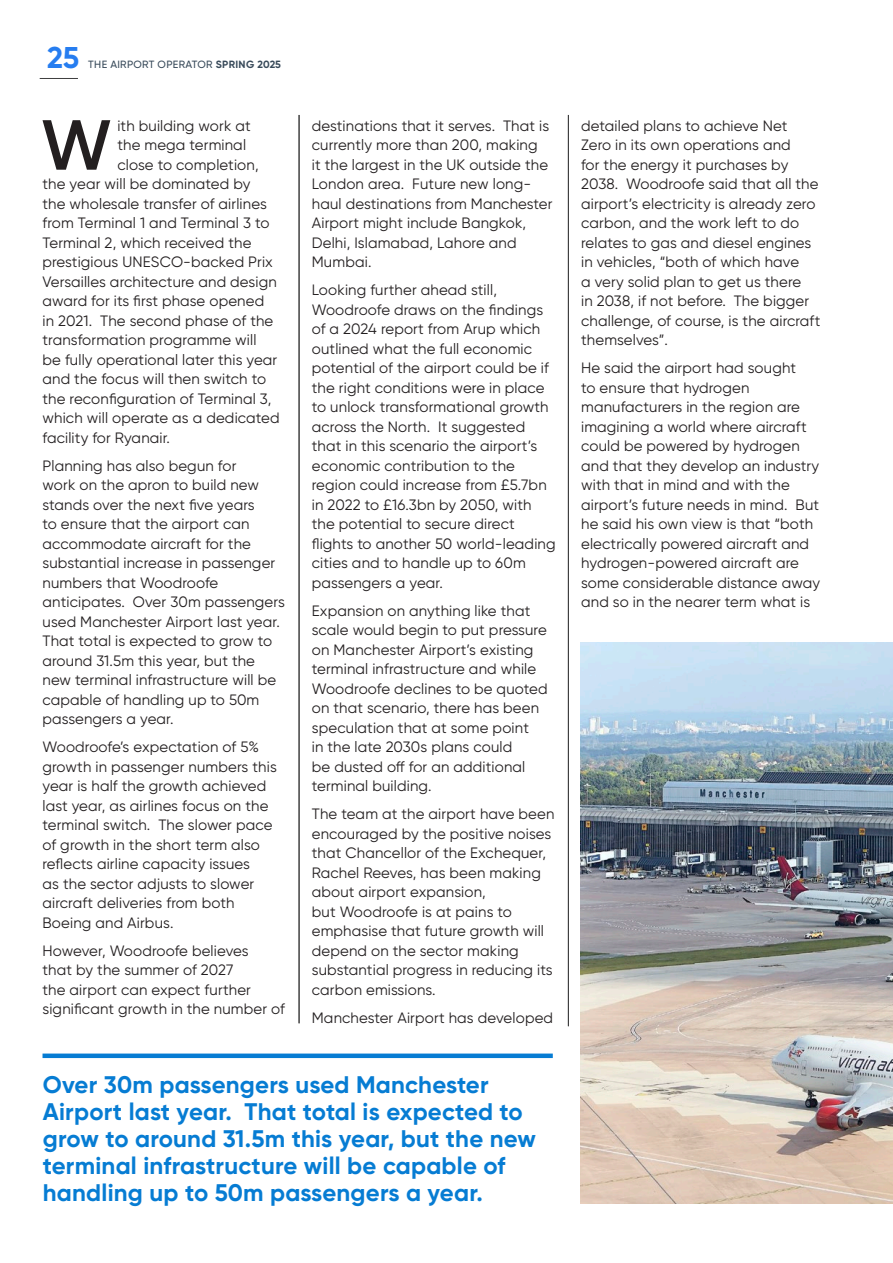
<style>
.page{position:relative;width:893px;height:1263px;background:#fff}
.page>*{position:absolute;margin:0;border:0;box-sizing:border-box;transform-origin:0 0}
.t1{font:600 70.65px "Gilroy";color:#231f20}
.t2{font:700 30px "Gilroy";color:#267df0}
.t3{font:700 24px/27px "Gilroy";letter-spacing:.01em;color:#067cd3}
.t4{font:15px/19.5px "Gilroy";letter-spacing:.01em;color:#231f20}
.t5{font:500 10.5px "Gilroy";letter-spacing:.03em;color:#384a5a}
.s1{font-weight:700}
</style>
<div class="page">
<hr style="left:40px;top:78px;width:38px;height:1px;background:#3e3e3f">
<hr style="left:299px;top:115px;width:1px;height:908px;background:#3e3e3f">
<hr style="left:568px;top:115px;width:1px;height:911px;background:#3e3e3f">
<img style="left:580px;top:642px;width:313px;height:561px">
<div style="left:43px;top:1053px;width:510px;height:5px;background:#067cd3"></div>
<h2 class="t2" style="left:47px;top:39px;width:33px">25</h2>
<p class="t5" style="left:88px;top:58px;width:194px">THE AIRPORT OPERATOR <span class="s1">SPRING 2025</span></p>
<p class="t1" style="left:41px;top:101px;width:72px">W</p>
<p class="t4" style="left:117px;top:116px;width:135px">ith building work at</p>
<p class="t4" style="left:117px;top:135px;width:130px">the mega terminal</p>
<p class="t4" style="left:117px;top:155px;width:143px">close to completion,</p>
<p class="t4" style="left:43px;top:174px;width:209px">the year will be dominated by</p>
<p class="t4" style="left:43px;top:194px;width:226px">the wholesale transfer of airlines</p>
<p class="t4" style="left:43px;top:213px;width:228px">from Terminal 1 and Terminal 3 to</p>
<p class="t4" style="left:43px;top:233px;width:210px">Terminal 2, which received the</p>
<p class="t4" style="left:43px;top:252px;width:232px">prestigious UNESCO-backed Prix</p>
<p class="t4" style="left:43px;top:272px;width:236px">Versailles architecture and design</p>
<p class="t4" style="left:43px;top:291px;width:223px">award for its first phase opened</p>
<p class="t4" style="left:43px;top:311px;width:232px">in 2021. The second phase of the</p>
<p class="t4" style="left:43px;top:330px;width:215px">transformation programme will</p>
<p class="t4" style="left:43px;top:350px;width:236px">be fully operational later this year</p>
<p class="t4" style="left:43px;top:369px;width:225px">and the focus will then switch to</p>
<p class="t4" style="left:43px;top:389px;width:230px">the reconfiguration of Terminal 3,</p>
<p class="t4" style="left:43px;top:408px;width:239px">which will operate as a dedicated</p>
<p class="t4" style="left:43px;top:428px;width:129px">facility for Ryanair.</p>
<p class="t4" style="left:43px;top:456px;width:244px">Planning has also begun for<br>work on the apron to build new stands over the next five years<br>to ensure that the airport can accommodate aircraft for the substantial increase in passenger numbers that Woodroofe anticipates. Over 30m passengers used Manchester Airport last year.<br>That total is expected to grow to around 31.5m this year, but the new terminal infrastructure will be capable of handling up to 50m passengers a year.</p>
<p class="t4" style="left:43px;top:737px;width:236px">Woodroofe’s expectation of 5% growth in passenger numbers this year is half the growth achieved last year, as airlines focus on the terminal switch. The slower pace of growth in the short term also reflects airline capacity issues<br>as the sector adjusts to slower aircraft deliveries from both<br>Boeing and Airbus.</p>
<p class="t4" style="left:43px;top:941px;width:244px">However, Woodroofe believes<br>that by the summer of 2027<br>the airport can expect further significant growth in the number of</p>
<p class="t4" style="left:312px;top:116px;width:242px">destinations that it serves. That is currently more than 200, making<br>it the largest in the UK outside the<br>London area. Future new long&shy;haul destinations from Manchester<br>Airport might include Bangkok,<br>Delhi, Islamabad, Lahore and<br>Mumbai.</p>
<p class="t4" style="left:312px;top:280px;width:245px">Looking further ahead still,<br>Woodroofe draws on the findings of a 2024 report from Arup which outlined what the full economic potential of the airport could be if the right conditions were in place to unlock transformational growth across the North. It suggested that in this scenario the airport’s economic contribution to the region could increase from £5.7bn in 2022 to £16.3bn by 2050, with the potential to secure direct flights to another 50 world-leading cities and to handle up to 60m passengers a year.</p>
<p class="t4" style="left:312px;top:601px;width:237px">Expansion on anything like that scale would begin to put pressure on Manchester Airport’s existing terminal infrastructure and while<br>Woodroofe declines to be quoted on that scenario, there has been speculation that at some point<br>in the late 2030s plans could<br>be dusted off for an additional terminal building.</p>
<p class="t4" style="left:312px;top:804px;width:244px">The team at the airport have been encouraged by the positive noises that Chancellor of the Exchequer,<br>Rachel Reeves, has been making about airport expansion,<br>but Woodroofe is at pains to emphasise that future growth will depend on the sector making substantial progress in reducing its carbon emissions.</p>
<p class="t4" style="left:312px;top:1008px;width:243px">Manchester Airport has developed</p>
<p class="t3" style="left:43px;top:1071px;width:495px">Over 30m passengers used Manchester Airport last year. That total is expected to grow to around 31.5m this year, but the new terminal infrastructure will be capable of handling up to 50m passengers a year.</p>
<p class="t4" style="left:581px;top:116px;width:241px">detailed plans to achieve Net<br>Zero in its own operations and<br>for the energy it purchases by<br>2038. Woodroofe said that all the airport’s electricity is already zero carbon, and the work left to do relates to gas and diesel engines in vehicles, “both of which have<br>a very solid plan to get us there<br>in 2038, if not before. The bigger challenge, of course, is the aircraft themselves”.</p>
<p class="t4" style="left:581px;top:358px;width:241px">He said the airport had sought<br>to ensure that hydrogen manufacturers in the region are imagining a world where aircraft could be powered by hydrogen and that they develop an industry with that in mind and with the airport’s future needs in mind. But he said his own view is that “both electrically powered aircraft and hydrogen-powered aircraft are some considerable distance away and so in the nearer term what is</p>
</div>
